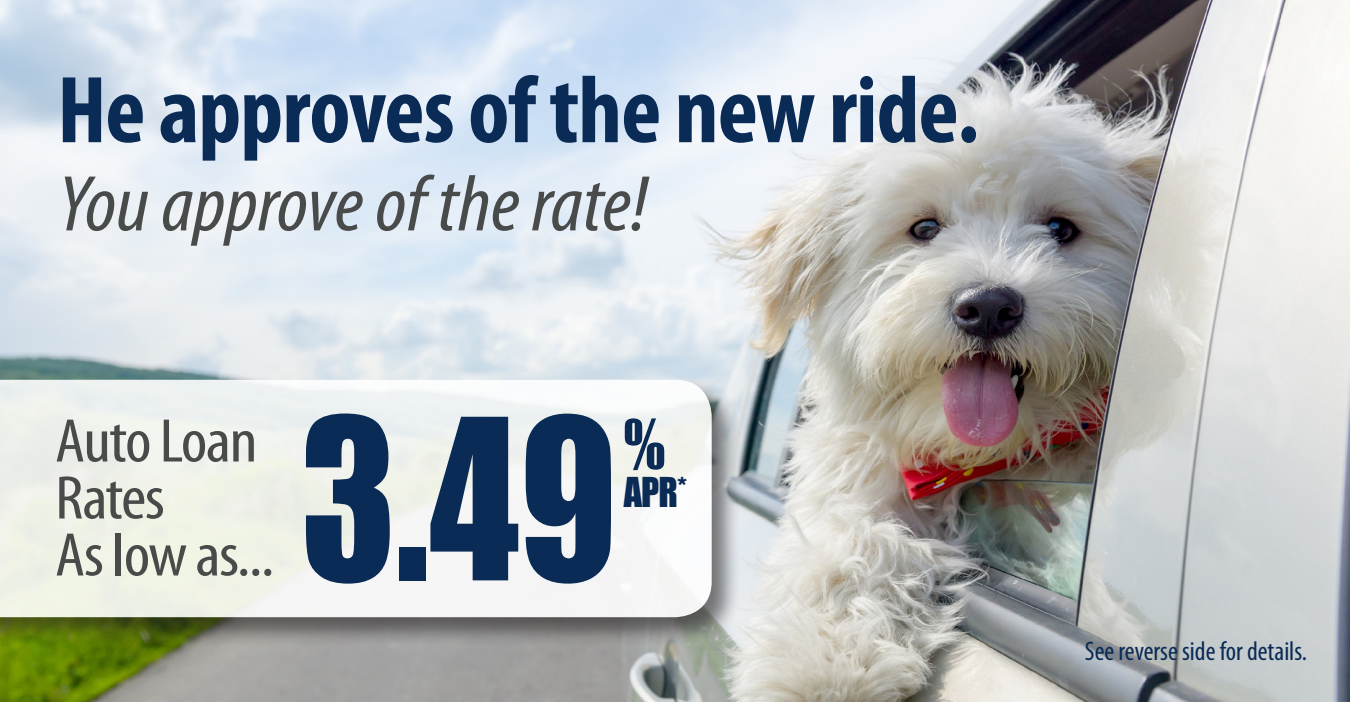
<style>
.page{position:relative;width:1350px;height:702px;background:#fff}
.page>*{position:absolute;margin:0;border:0;box-sizing:border-box;transform-origin:0 0}
.t1{font:207px "Impact";color:#092b55;scale:.87 1}
.t2{font:700 condensed 96px "Myriad Pro";letter-spacing:-.01em;color:#092b55}
.t3{font:italic condensed 79.8px "Myriad Pro";color:#494a4a;scale:1.05 1}
.t4{font:63px "Impact";color:#092b55;scale:.95 1}
.t5{font:condensed 62.1px "Myriad Pro";letter-spacing:-.02em;color:#494a4a;scale:1.11 1}
.t6{font:37.8px "Impact";color:#092b55;scale:.95 1}
.t7{font:condensed 27px "Myriad Pro";color:#092b55}
</style>
<div class="page">
<img style="left:0;top:0;width:1350px;height:702px">
<div style="left:0;top:377px;width:741px;height:270px;background:#231f20;opacity:.65"></div>
<svg style="left:0;top:380px;width:712px;height:237px;fill:#f1f4ef"></svg>
<p class="t2" style="left:57px;top:50px;width:923px">He approves of the new ride.</p>
<p class="t3" style="left:57px;top:156px;width:564px">You approve of the rate!</p>
<p class="t5" style="left:55px;top:403px;width:184px">Auto Loan</p>
<p class="t5" style="left:55px;top:460px;width:100px">Rates</p>
<p class="t5" style="left:55px;top:517px;width:199px">As low as...</p>
<p class="t1" style="left:301px;top:339px;width:365px">3.49</p>
<p class="t4" style="left:624px;top:396px;width:45px">%</p>
<p class="t6" style="left:624px;top:463px;width:69px">APR*</p>
<p class="t7" style="left:1085px;top:635px;width:224px">See reverse side for details.</p>
</div>
